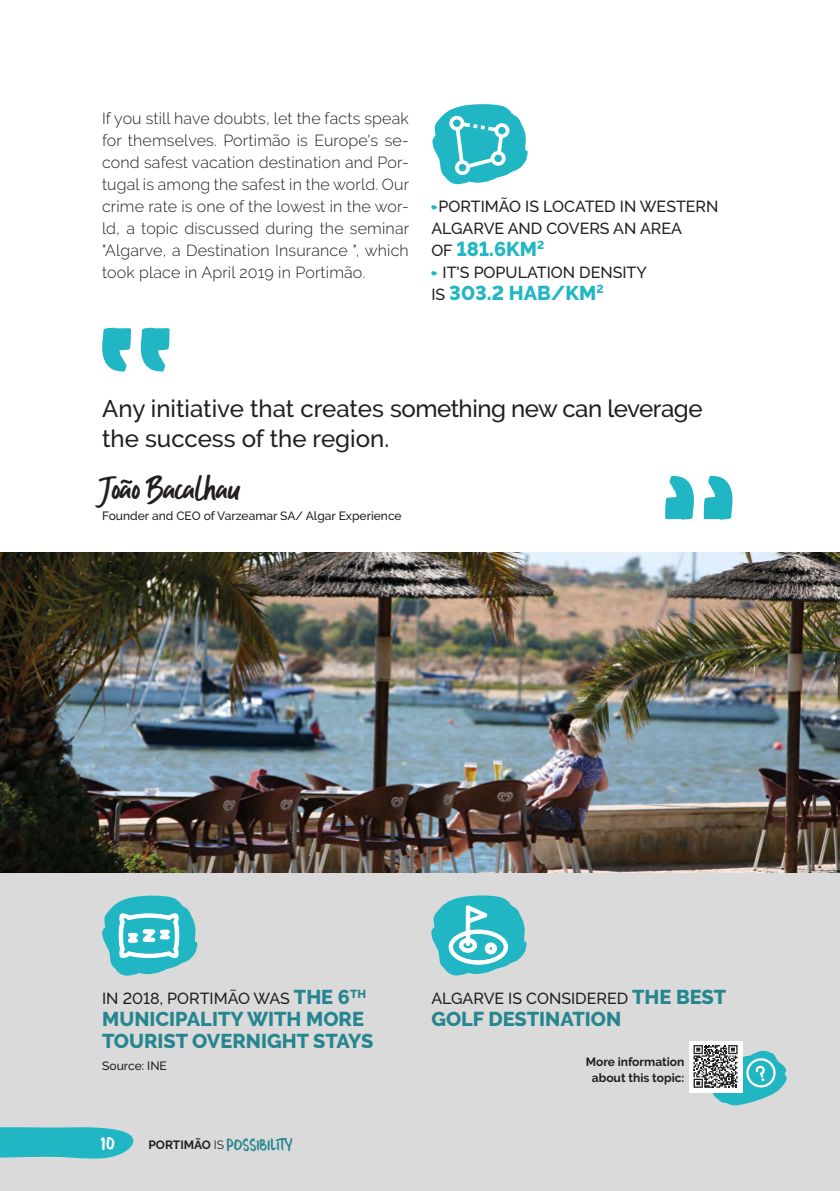
<style>
.page{position:relative;width:840px;height:1191px;background:#fff}
.page>*{position:absolute;margin:0;border:0;box-sizing:border-box;transform-origin:0 0}
.t1{font:32px "Guthen Bloots Personal Use";color:#231f21}
.t2{font:500 24px/30px "Raleway";letter-spacing:-.005em;color:#231f21}
.t3{font:800 20px/22px "Raleway";color:#26868f}
.t4{font:800 20px "Raleway";color:#21b6c3}
.t5{font:300 16px/22px "Raleway";letter-spacing:.01em;color:#231f21;text-align:justify}
.t6{font:500 16px/22px "Raleway";color:#231f21}
.t7{font:16px "GUTHENBLOOTSALLCAPS";color:#fff}
.t8{font:500 12px "Raleway";color:#231f21}
.t9{font:700 12px/16px "Raleway";color:#231f21;text-align:center}
.t10{font:12px "GUTHENBLOOTSALLCAPS";color:#26868f}
.s1{font-weight:500;font-size:16px;color:#231f21}
.s2{font-weight:800;font-size:20px;color:#26868f}
.s3{font-family:"Raleway";font-weight:700;color:#231f21}
.s4{font-family:"Raleway";color:#231f21}
</style>
<div class="page">
<div style="left:0;top:838px;width:839px;height:353px;background:#dadada"></div>
<img style="left:0;top:553px;width:839px;height:319px">
<svg style="left:0;top:1127px;width:134px;height:31px;background:#31b9c5"></svg>
<svg style="left:140px;top:327px;width:29px;height:44px"></svg>
<svg style="left:102px;top:327px;width:29px;height:44px"></svg>
<svg style="left:665px;top:476px;width:29px;height:44px"></svg>
<svg style="left:703px;top:476px;width:30px;height:44px"></svg>
<svg style="left:120px;top:479px;width:13px;height:5px"></svg>
<svg style="left:102px;top:895px;width:95px;height:81px"></svg>
<svg style="left:431px;top:895px;width:95px;height:81px"></svg>
<div style="left:688px;top:1040px;width:54px;height:52px;background:#fff"></div>
<svg style="left:693px;top:1045px;width:93px;height:60px"></svg>
<svg style="left:432px;top:104px;width:95px;height:81px"></svg>
<p class="t5" style="left:102px;top:107px;width:308px">If you still have doubts, let the facts speak for themselves. Portimão is Europe's se&shy;cond safest vacation destination and Por&shy;tugal is among the safest in the world. Our crime rate is one of the lowest in the wor&shy;ld, a topic discussed during the seminar "Algarve, a Destination Insurance ", which took place in April 2019 in Portimão.</p>
<p class="t6" style="left:431px;top:195px;width:288px"><sup>.</sup>PORTIMÃO IS LOCATED IN WESTERN<br>ALGARVE AND COVERS AN AREA</p>
<p class="t4" style="left:431px;top:238px;width:114px"><span class="s1">OF</span> 181.6KM<sup>2</sup></p>
<p class="t6" style="left:431px;top:261px;width:217px"><sup>.</sup> IT'S POPULATION DENSITY</p>
<p class="t4" style="left:431px;top:282px;width:174px"><span class="s1">IS</span> 303.2 HAB/KM<sup>2</sup></p>
<h2 class="t2" style="left:102px;top:394px;width:601px">Any initiative that creates something new can leverage the success of the region.</h2>
<h1 class="t1" style="left:102px;top:468px;width:140px">Joao Bacalhau</h1>
<p class="t8" style="left:102px;top:509px;width:301px">Founder and CEO of Varzeamar SA/ Algar Experience</p>
<p class="t6" style="left:102px;top:987px;width:265px">IN 2018, PORTIMÃO WAS <span class="s2">THE 6</span><sup>TH</sup></p>
<p class="t3" style="left:102px;top:1008px;width:272px">MUNICIPALITY WITH MORE<br>TOURIST OVERNIGHT STAYS</p>
<p class="t8" style="left:102px;top:1059px;width:66px">Source: INE</p>
<p class="t7" style="left:102px;top:1133px;width:15px">10</p>
<p class="t10" style="left:148px;top:1137px;width:146px"><span class="s3">PORTIMÃO</span> <span class="s4">IS</span> POSSIBILITY</p>
<p class="t6" style="left:431px;top:987px;width:296px">ALGARVE IS CONSIDERED <span class="s2">THE BEST</span></p>
<p class="t3" style="left:431px;top:1008px;width:191px">GOLF DESTINATION</p>
<p class="t9" style="left:585px;top:1053px;width:100px">More information about this topic:</p>
</div>
